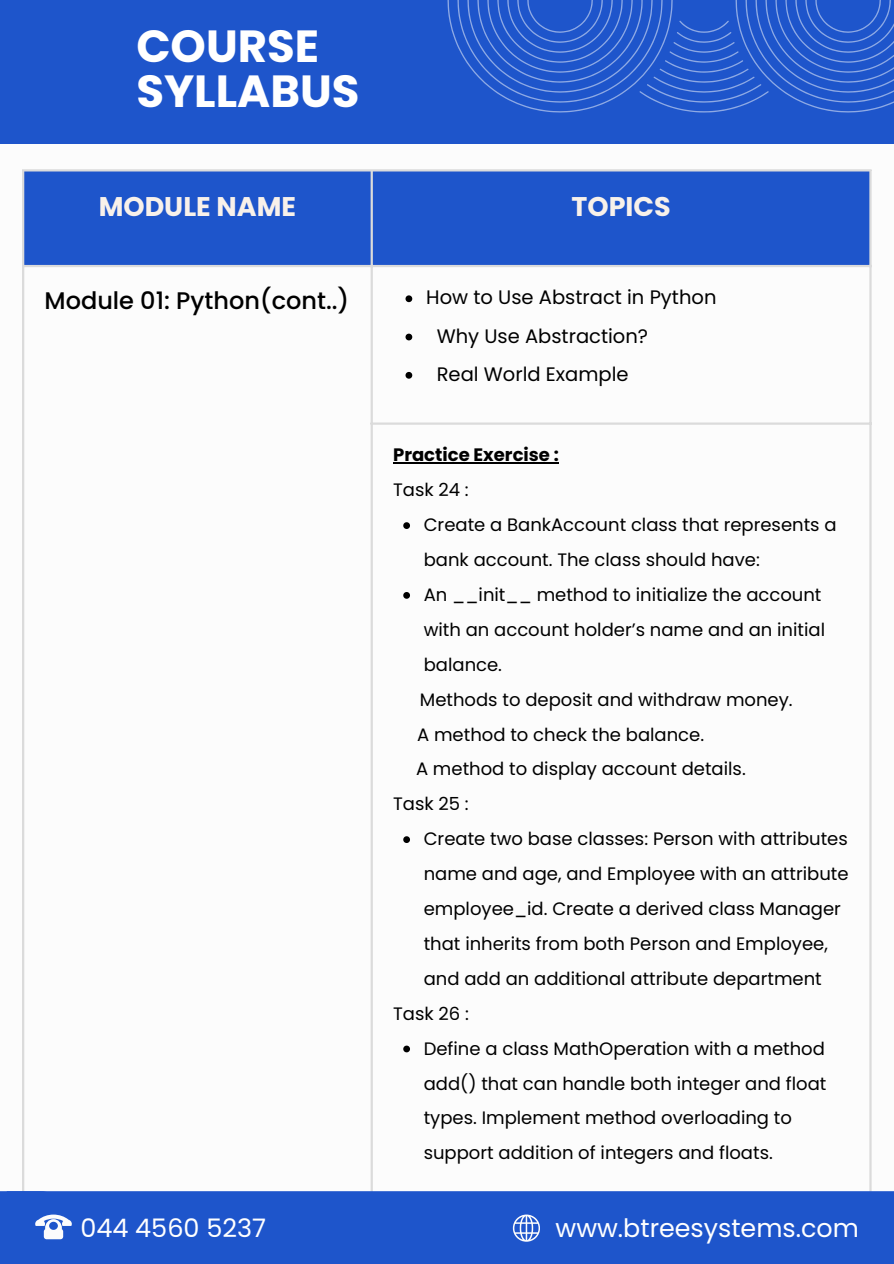
<style>
.page{position:relative;width:894px;height:1264px;background:#fff}
.page>*{position:absolute;margin:0;border:0;box-sizing:border-box;transform-origin:0 0}
.t1{font:700 45px/45px "Poppins";color:#fff}
.t2{font:700 27px "Poppins";color:#f8f1ea}
.t3{font:25.5px "Poppins";color:#fff}
.t4{font:25.35px "Poppins";color:#fff}
.t5{font:500 24px "Poppins";color:#000}
.t6{font:19.5px "Poppins";color:#000}
.t7{font:18px/34.8px "Poppins";color:#000}
.t8{font:700 18px "Poppins";color:#000}
</style>
<div class="page">
<div style="left:24px;top:171px;width:845px;height:94px;background:#1e55cb"></div>
<svg style="left:405px;top:295px;width:7px;height:7px"></svg>
<svg style="left:405px;top:333px;width:7px;height:7px"></svg>
<svg style="left:405px;top:372px;width:7px;height:6px"></svg>
<hr style="left:393px;top:462px;width:165px;height:1px;background:#000">
<svg style="left:403px;top:522px;width:7px;height:7px"></svg>
<svg style="left:403px;top:592px;width:7px;height:6px"></svg>
<svg style="left:403px;top:836px;width:7px;height:7px"></svg>
<svg style="left:403px;top:1045px;width:7px;height:7px"></svg>
<hr style="left:22px;top:171px;width:2px;height:1061px;background:#dbdbdb">
<hr style="left:370px;top:171px;width:3px;height:1061px;background:#dbdbdb">
<hr style="left:869px;top:171px;width:2px;height:1061px;background:#dbdbdb">
<hr style="left:22px;top:169px;width:849px;height:2px;background:#dbdbdb">
<hr style="left:22px;top:265px;width:849px;height:2px;background:#dbdbdb">
<hr style="left:370px;top:422px;width:501px;height:3px;background:#dbdbdb">
<div style="left:0;top:1191px;width:893px;height:72px;background:#1e55cb"></div>
<svg style="left:35px;top:1191px;width:37px;height:49px"></svg>
<svg style="left:512px;top:1214px;width:27px;height:27px"></svg>
<div style="left:0;top:0;width:893px;height:144px;background:#1e55cb"></div>
<svg style="left:457px;top:0;width:436px;height:112px"></svg>
<p class="t1" style="left:136px;top:24px;width:225px">COURSE<br>SYLLABUS</p>
<p class="t2" style="left:99px;top:188px;width:199px">MODULE NAME</p>
<p class="t2" style="left:571px;top:188px;width:101px">TOPICS</p>
<p class="t5" style="left:45px;top:283px;width:306px">Module 01: Python(cont..)</p>
<h1 class="t6" style="left:426px;top:284px;width:291px">How to Use Abstract in Python</h1>
<p class="t6" style="left:436px;top:322px;width:213px">Why Use Abstraction?</p>
<p class="t6" style="left:436px;top:360px;width:193px">Real World Example</p>
<p class="t8" style="left:393px;top:442px;width:167px">Practice Exercise :</p>
<p class="t7" style="left:393px;top:472px;width:77px">Task 24 :</p>
<p class="t7" style="left:423px;top:507px;width:414px">Create a BankAccount class that represents a bank account. The class should have:</p>
<p class="t7" style="left:423px;top:577px;width:403px">An __init__ method to initialize the account with an account holder’s name and an initial balance.</p>
<p class="t7" style="left:420px;top:682px;width:374px">Methods to deposit and withdraw money.</p>
<p class="t7" style="left:417px;top:717px;width:288px">A method to check the balance.</p>
<p class="t7" style="left:416px;top:751px;width:331px">A method to display account details.</p>
<p class="t7" style="left:393px;top:786px;width:77px">Task 25 :</p>
<p class="t7" style="left:423px;top:821px;width:426px">Create two base classes: Person with attributes name and age, and Employee with an attribute employee_id. Create a derived class Manager that inherits from both Person and Employee, and add an additional attribute department</p>
<p class="t7" style="left:393px;top:996px;width:77px">Task 26 :</p>
<p class="t7" style="left:423px;top:1030px;width:404px">Define a class MathOperation with a method add() that can handle both integer and float types. Implement method overloading to support addition of integers and floats.</p>
<p class="t3" style="left:80px;top:1210px;width:187px">044 4560 5237</p>
<p class="t4" style="left:555px;top:1209px;width:304px">www.btreesystems.com</p>
</div>
